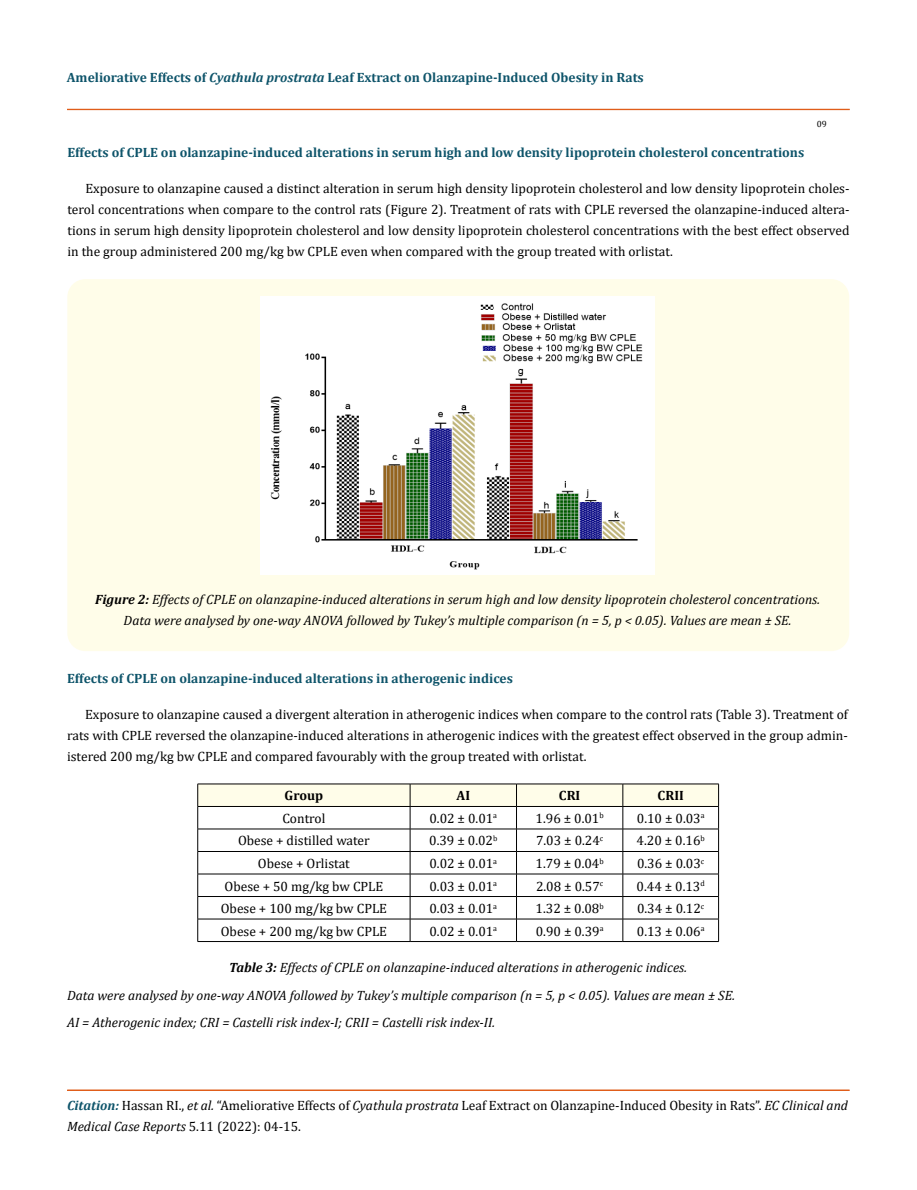
<style>
.page{position:relative;width:917px;height:1190px;background:#fff}
.page>*{position:absolute;margin:0;border:0;box-sizing:border-box;transform-origin:0 0}
.t1{font:13.5px/21px "Cambria";color:#000;text-align:justify}
.Heading_1{font:italic 13.5px "Cambria";color:#000}
.t2{font:700 13.5px "Cambria";color:#0e546a}
.t3{font:700 13.5px "Cambria";color:#000}
.t4{font:9px "Cambria";color:#000}
.s1{font-style:italic}
.s2{font-weight:700}
.s3{font-weight:700;font-style:italic;color:#0e546a}
</style>
<div class="page">
<div style="left:67px;top:109px;width:782px;height:1px;border:1px solid #e05d1a"></div>
<div style="left:67px;top:1090px;width:782px;height:1px;border:1px solid #e05d1a"></div>
<div style="left:67px;top:279px;width:782px;height:372px;background:#fffde9;border-radius:18px"></div>
<img style="left:260px;top:296px;width:395px;height:278px">
<hr style="left:197px;top:783px;width:213px;height:1px;background:#000">
<hr style="left:410px;top:783px;width:106px;height:1px;background:#000">
<hr style="left:516px;top:783px;width:107px;height:1px;background:#000">
<hr style="left:623px;top:783px;width:95px;height:1px;background:#000">
<svg style="left:197px;top:784px;width:522px;height:157px"></svg>
<hr style="left:197px;top:941px;width:213px;height:1px;background:#000">
<hr style="left:410px;top:941px;width:106px;height:1px;background:#000">
<hr style="left:516px;top:941px;width:107px;height:1px;background:#000">
<hr style="left:623px;top:941px;width:95px;height:1px;background:#000">
<p class="t2" style="left:67px;top:68px;width:578px">Ameliorative Effects of <span class="s1">Cyathula prostrata</span> Leaf Extract on Olanzapine-Induced Obesity in Rats</p>
<p class="t4" style="left:816px;top:118px;width:11px">09</p>
<p class="t2" style="left:67px;top:143px;width:738px">Effects of CPLE on olanzapine-induced alterations in serum high and low density lipoprotein cholesterol concentrations</p>
<p class="t1" style="left:67px;top:178px;width:783px;text-indent:18px">Exposure to olanzapine caused a distinct alteration in serum high density lipoprotein cholesterol and low density lipoprotein choles&shy;terol concentrations when compare to the control rats (Figure 2). Treatment of rats with CPLE reversed the olanzapine-induced altera&shy;tions in serum high density lipoprotein cholesterol and low density lipoprotein cholesterol concentrations with the best effect observed in the group administered 200 mg/kg bw CPLE even when compared with the group treated with orlistat.</p>
<p class="Heading_1" style="left:95px;top:590px;width:726px"><span class="s2">Figure 2:</span> Effects of CPLE on olanzapine-induced alterations in serum high and low density lipoprotein cholesterol concentrations.</p>
<p class="Heading_1" style="left:124px;top:611px;width:669px">Data were analysed by one-way ANOVA followed by Tukey’s multiple comparison (n = 5, p &lt; 0.05). Values are mean ± SE.</p>
<p class="t2" style="left:67px;top:668px;width:447px">Effects of CPLE on olanzapine-induced alterations in atherogenic indices</p>
<p class="t1" style="left:67px;top:703px;width:782px;text-indent:18px">Exposure to olanzapine caused a divergent alteration in atherogenic indices when compare to the control rats (Table 3). Treatment of rats with CPLE reversed the olanzapine-induced alterations in atherogenic indices with the greatest effect observed in the group admin&shy;istered 200 mg/kg bw CPLE and compared favourably with the group treated with orlistat.</p>
<p class="t3" style="left:284px;top:786px;width:40px">Group</p>
<p class="t3" style="left:456px;top:786px;width:15px">AI</p>
<p class="t3" style="left:559px;top:786px;width:23px">CRI</p>
<p class="t3" style="left:657px;top:786px;width:28px">CRII</p>
<p class="t1" style="left:282px;top:807px;width:45px">Control</p>
<p class="t1" style="left:429px;top:807px;width:69px">0.02 ± 0.01<sup>a</sup></p>
<p class="t1" style="left:535px;top:807px;width:70px">1.96 ± 0.01<sup>b</sup></p>
<p class="t1" style="left:637px;top:807px;width:69px">0.10 ± 0.03<sup>a</sup></p>
<p class="t1" style="left:238px;top:830px;width:133px">Obese + distilled water</p>
<p class="t1" style="left:429px;top:830px;width:70px">0.39 ± 0.02<sup>b</sup></p>
<p class="t1" style="left:536px;top:830px;width:69px">7.03 ± 0.24<sup>c</sup></p>
<p class="t1" style="left:636px;top:830px;width:70px">4.20 ± 0.16<sup>b</sup></p>
<p class="t1" style="left:258px;top:852px;width:93px">Obese + Orlistat</p>
<p class="t1" style="left:429px;top:852px;width:69px">0.02 ± 0.01<sup>a</sup></p>
<p class="t1" style="left:535px;top:852px;width:70px">1.79 ± 0.04<sup>b</sup></p>
<p class="t1" style="left:637px;top:852px;width:69px">0.36 ± 0.03<sup>c</sup></p>
<p class="t1" style="left:224px;top:875px;width:160px">Obese + 50 mg/kg bw CPLE</p>
<p class="t1" style="left:429px;top:875px;width:69px">0.03 ± 0.01<sup>a</sup></p>
<p class="t1" style="left:536px;top:875px;width:69px">2.08 ± 0.57<sup>c</sup></p>
<p class="t1" style="left:636px;top:875px;width:70px">0.44 ± 0.13<sup>d</sup></p>
<p class="t1" style="left:221px;top:897px;width:168px">Obese + 100 mg/kg bw CPLE</p>
<p class="t1" style="left:429px;top:897px;width:69px">0.03 ± 0.01<sup>a</sup></p>
<p class="t1" style="left:535px;top:897px;width:70px">1.32 ± 0.08<sup>b</sup></p>
<p class="t1" style="left:637px;top:897px;width:69px">0.34 ± 0.12<sup>c</sup></p>
<p class="t1" style="left:221px;top:920px;width:168px">Obese + 200 mg/kg bw CPLE</p>
<p class="t1" style="left:429px;top:920px;width:69px">0.02 ± 0.01<sup>a</sup></p>
<p class="t1" style="left:536px;top:920px;width:69px">0.90 ± 0.39<sup>a</sup></p>
<p class="t1" style="left:637px;top:920px;width:69px">0.13 ± 0.06<sup>a</sup></p>
<p class="Heading_1" style="left:229px;top:957px;width:459px"><span class="s2">Table 3:</span> Effects of CPLE on olanzapine-induced alterations in atherogenic indices.</p>
<p class="Heading_1" style="left:67px;top:986px;width:669px">Data were analysed by one-way ANOVA followed by Tukey’s multiple comparison (n = 5, p &lt; 0.05). Values are mean ± SE.</p>
<p class="Heading_1" style="left:67px;top:1013px;width:429px">AI = Atherogenic index; CRI = Castelli risk index-I; CRII = Castelli risk index-II.</p>
<p class="t1" style="left:67px;top:1095px;width:782px"><span class="s3">Citation:</span> Hassan RI., <span class="s1">et al.</span> “Ameliorative Effects of <span class="s1">Cyathula prostrata</span> Leaf Extract on Olanzapine-Induced Obesity in Rats”. <span class="s1">EC Clinical and<br>Medical Case Reports</span> 5.11 (2022): 04-15.</p>
</div>
